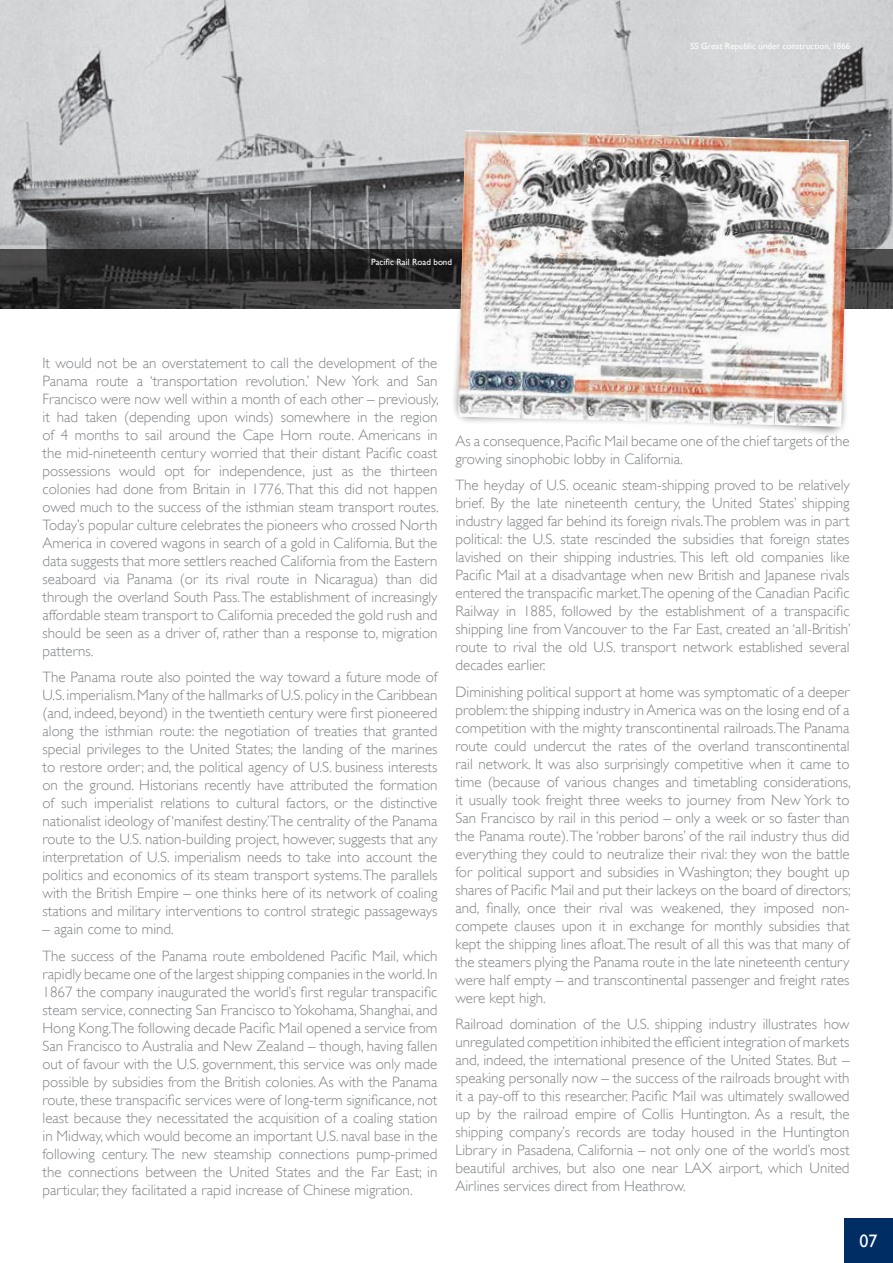
<style>
.page{position:relative;width:893px;height:1263px;background:#fff}
.page>*{position:absolute;margin:0;border:0;box-sizing:border-box;transform-origin:0 0}
.t1{font:18px "Gill Sans";color:#fff}
.t2{font:300 15px/18px "Gill Sans";color:#808285;text-align:justify}
.t3{font:9px "Gill Sans";color:#fff}
</style>
<div class="page">
<img style="left:0;top:0;width:893px;height:249px">
<svg style="left:0;top:249px;width:893px;height:59px;background:#2f2e2f"></svg>
<div style="left:844px;top:1218px;width:49px;height:45px;background:#002d63"></div>
<div style="left:452px;top:136px;width:397px;height:301px;background:#231f20;opacity:.75"></div>
<img style="left:458px;top:130px;width:391px;height:297px">
<p class="t3" style="left:690px;top:40px;width:161px">SS Great Republic under construction, 1866</p>
<p class="t3" style="left:371px;top:257px;width:82px">Pacific Rail Road bond</p>
<p class="t2" style="left:43px;top:353px;width:398px">It would not be an overstatement to call the development of the Panama route a ‘transportation revolution.’ New York and San Francisco were now well within a month of each other – previously, it had taken (depending upon winds) somewhere in the region of 4 months to sail around the Cape Horn route. Americans in the mid-nineteenth century worried that their distant Pacific coast possessions would opt for independence, just as the thirteen colonies had done from Britain in 1776. That this did not happen owed much to the success of the isthmian steam transport routes.<br>Today’s popular culture celebrates the pioneers who crossed North America in covered wagons in search of a gold in California. But the data suggests that more settlers reached California from the Eastern seaboard via Panama (or its rival route in Nicaragua) than did through the overland South Pass. The establishment of increasingly affordable steam transport to California preceded the gold rush and should be seen as a driver of, rather than a response to, migration patterns.</p>
<p class="t2" style="left:43px;top:667px;width:396px">The Panama route also pointed the way toward a future mode of U.S. imperialism. Many of the hallmarks of U.S. policy in the Caribbean (and, indeed, beyond) in the twentieth century were first pioneered along the isthmian route: the negotiation of treaties that granted special privileges to the United States; the landing of the marines to restore order; and, the political agency of U.S. business interests on the ground. Historians recently have attributed the formation of such imperialist relations to cultural factors, or the distinctive nationalist ideology of ‘manifest destiny.’The centrality of the Panama route to the U.S. nation-building project, however, suggests that any interpretation of U.S. imperialism needs to take into account the politics and economics of its steam transport systems. The parallels with the British Empire – one thinks here of its network of coaling stations and military interventions to control strategic passageways</p>
<p class="t2" style="left:43px;top:915px;width:396px;line-height:26.5px">– again come to mind.<br>The success of the Panama route emboldened Pacific Mail, which</p>
<p class="t2" style="left:43px;top:964px;width:396px">rapidly became one of the largest shipping companies in the world. In 1867 the company inaugurated the world’s first regular transpacific steam service, connecting San Francisco to Yokohama, Shanghai, and Hong Kong.The following decade Pacific Mail opened a service from San Francisco to Australia and New Zealand – though, having fallen out of favour with the U.S. government, this service was only made possible by subsidies from the British colonies. As with the Panama route, these transpacific services were of long-term significance, not least because they necessitated the acquisition of a coaling station in Midway, which would become an important U.S. naval base in the following century. The new steamship connections pump-primed the connections between the United States and the Far East; in particular, they facilitated a rapid increase of Chinese migration.</p>
<p class="t2" style="left:455px;top:431px;width:396px">As a consequence,Pacific Mail became one of the chief targets of the growing sinophobic lobby in California.</p>
<p class="t2" style="left:455px;top:475px;width:397px">The heyday of U.S. oceanic steam-shipping proved to be relatively brief. By the late nineteenth century, the United States’ shipping industry lagged far behind its foreign rivals.The problem was in part political: the U.S. state rescinded the subsidies that foreign states lavished on their shipping industries. This left old companies like Pacific Mail at a disadvantage when new British and Japanese rivals entered the transpacific market.The opening of the Canadian Pacific Railway in 1885, followed by the establishment of a transpacific shipping line from Vancouver to the Far East, created an ‘all-British’ route to rival the old U.S. transport network established several decades earlier.</p>
<p class="t2" style="left:455px;top:682px;width:397px">Diminishing political support at home was symptomatic of a deeper problem: the shipping industry in America was on the losing end of a competition with the mighty transcontinental railroads.The Panama route could undercut the rates of the overland transcontinental rail network. It was also surprisingly competitive when it came to time (because of various changes and timetabling considerations, it usually took freight three weeks to journey from New York to San Francisco by rail in this period – only a week or so faster than the Panama route). The ‘robber barons’ of the rail industry thus did everything they could to neutralize their rival: they won the battle for political support and subsidies in Washington; they bought up shares of Pacific Mail and put their lackeys on the board of directors; and, finally, once their rival was weakened, they imposed non&shy;compete clauses upon it in exchange for monthly subsidies that kept the shipping lines afloat.The result of all this was that many of the steamers plying the Panama route in the late nineteenth century were half empty – and transcontinental passenger and freight rates were kept high.</p>
<p class="t2" style="left:455px;top:1014px;width:396px">Railroad domination of the U.S. shipping industry illustrates how unregulated competition inhibited the efficient integration of markets and, indeed, the international presence of the United States. But – speaking personally now – the success of the railroads brought with it a pay-off to this researcher. Pacific Mail was ultimately swallowed up by the railroad empire of Collis Huntington. As a result, the shipping company’s records are today housed in the Huntington Library in Pasadena, California – not only one of the world’s most beautiful archives, but also one near LAX airport, which United Airlines services direct from Heathrow.</p>
<p class="t1" style="left:859px;top:1230px;width:19px">07</p>
</div>
